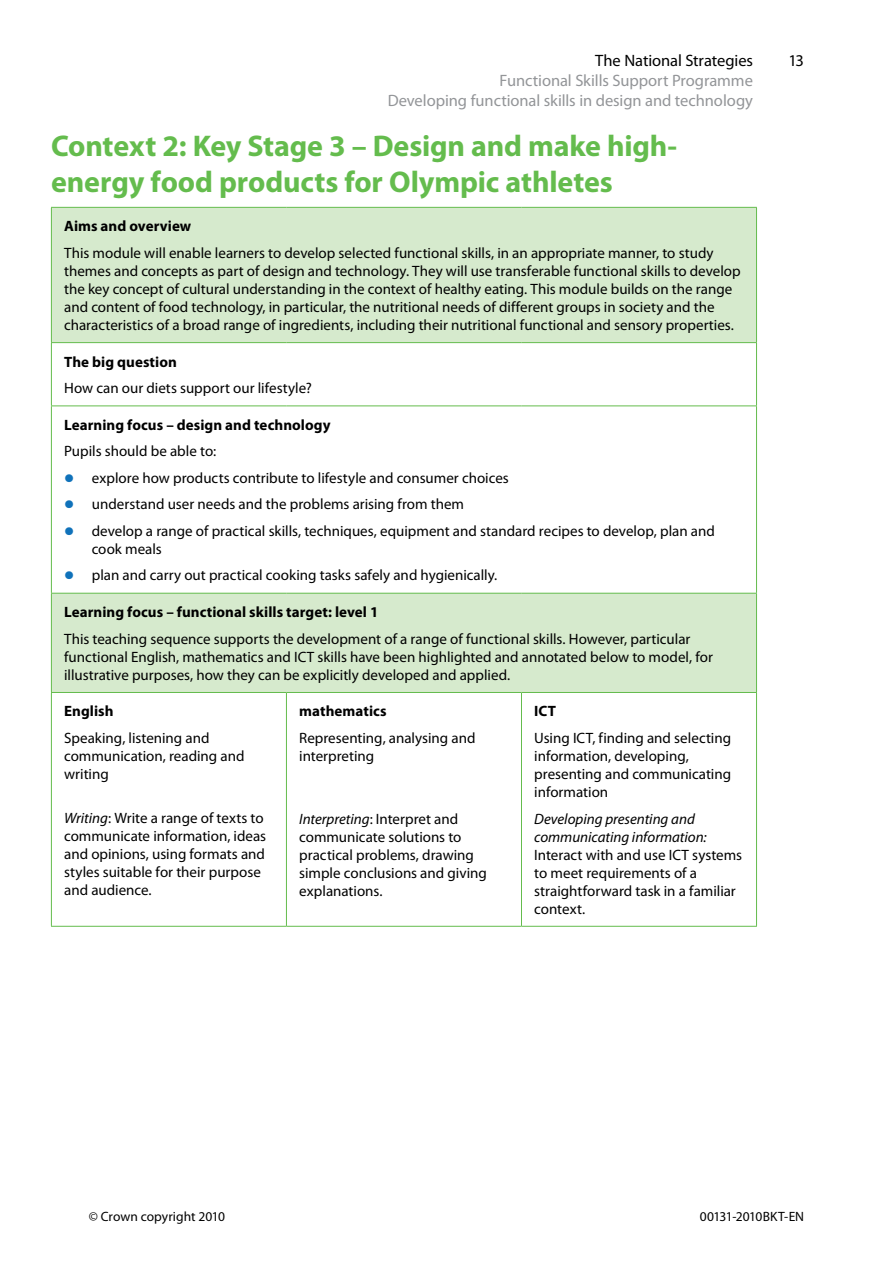
<style>
.page{position:relative;width:893px;height:1263px;background:#fff}
.page>*{position:absolute;margin:0;border:0;box-sizing:border-box;transform-origin:0 0}
.A_head{font:700 30px/36px "Myriad Pro";letter-spacing:-.005em;color:#64bc4d}
.t1{font:16.5px/19.8px "Myriad Pro";letter-spacing:-.005em;color:#939598;text-align:right}
.t2{font:16.5px "Myriad Pro";letter-spacing:-.005em;color:#000}
.Para_table{font:15px/18px "Myriad Pro";color:#000}
.Para_table_bullet1{font:15px/18px "Myriad Pro";color:#000}
.Para_table-2{font:700 15px "Myriad Pro";letter-spacing:.005em;color:#000}
.t3{font:13.5px "Myriad Pro";letter-spacing:-.005em;color:#000}
.s1{font-weight:700;font-size:30px;color:#1072ba}
.s2{font-style:italic}
</style>
<div class="page">
<svg style="left:52px;top:208px;width:704px;height:484px"></svg>
<hr style="left:756px;top:208px;width:1px;height:134px;background:#64bc4d">
<hr style="left:756px;top:343px;width:1px;height:62px;background:#64bc4d">
<hr style="left:756px;top:406px;width:1px;height:187px;background:#64bc4d">
<hr style="left:756px;top:594px;width:1px;height:98px;background:#64bc4d">
<hr style="left:286px;top:693px;width:1px;height:233px;background:#64bc4d">
<hr style="left:521px;top:693px;width:1px;height:233px;background:#64bc4d">
<hr style="left:756px;top:693px;width:1px;height:233px;background:#64bc4d">
<hr style="left:51px;top:207px;width:235px;height:1px;background:#64bc4d">
<hr style="left:51px;top:208px;width:1px;height:134px;background:#64bc4d">
<hr style="left:286px;top:207px;width:235px;height:1px;background:#64bc4d">
<hr style="left:521px;top:207px;width:236px;height:1px;background:#64bc4d">
<hr style="left:51px;top:342px;width:235px;height:1px;background:#64bc4d">
<hr style="left:51px;top:343px;width:1px;height:62px;background:#64bc4d">
<hr style="left:286px;top:342px;width:235px;height:1px;background:#64bc4d">
<hr style="left:521px;top:342px;width:236px;height:1px;background:#64bc4d">
<hr style="left:51px;top:405px;width:235px;height:1px;background:#64bc4d">
<hr style="left:51px;top:406px;width:1px;height:187px;background:#64bc4d">
<hr style="left:286px;top:405px;width:235px;height:1px;background:#64bc4d">
<hr style="left:521px;top:405px;width:236px;height:1px;background:#64bc4d">
<hr style="left:51px;top:593px;width:235px;height:1px;background:#64bc4d">
<hr style="left:51px;top:594px;width:1px;height:98px;background:#64bc4d">
<hr style="left:286px;top:593px;width:235px;height:1px;background:#64bc4d">
<hr style="left:521px;top:593px;width:236px;height:1px;background:#64bc4d">
<hr style="left:51px;top:692px;width:235px;height:1px;background:#64bc4d">
<hr style="left:51px;top:693px;width:1px;height:233px;background:#64bc4d">
<hr style="left:286px;top:692px;width:235px;height:1px;background:#64bc4d">
<hr style="left:521px;top:692px;width:236px;height:1px;background:#64bc4d">
<hr style="left:51px;top:926px;width:235px;height:1px;background:#64bc4d">
<hr style="left:286px;top:926px;width:235px;height:1px;background:#64bc4d">
<hr style="left:521px;top:926px;width:236px;height:1px;background:#64bc4d">
<p class="t2" style="left:595px;top:50px;width:159px">The National Strategies</p>
<p class="t2" style="left:788px;top:50px;width:17px">13</p>
<p class="t1" style="left:388px;top:70px;width:367px">Functional Skills Support Programme<br>Developing functional skills in design and technology</p>
<p class="A_head" style="left:51px;top:127px;width:628px">Context 2: Key Stage 3 – Design and make high&shy;energy food products for Olympic athletes</p>
<p class="Para_table-2" style="left:64px;top:216px;width:129px">Aims and overview</p>
<p class="Para_table" style="left:64px;top:244px;width:678px">This module will enable learners to develop selected functional skills, in an appropriate manner, to study themes and concepts as part of design and technology. They will use transferable functional skills to develop the key concept of cultural understanding in the context of healthy eating. This module builds on the range and content of food technology, in particular, the nutritional needs of different groups in society and the characteristics of a broad range of ingredients, including their nutritional functional and sensory properties.</p>
<p class="Para_table-2" style="left:64px;top:352px;width:114px">The big question</p>
<p class="Para_table" style="left:64px;top:379px;width:249px">How can our diets support our lifestyle?</p>
<p class="Para_table-2" style="left:64px;top:415px;width:268px">Learning focus – design and technology</p>
<p class="Para_table" style="left:64px;top:442px;width:154px">Pupils should be able to:</p>
<p class="Para_table_bullet1" style="left:64px;top:469px;width:446px"><span class="s1">•</span> explore how products contribute to lifestyle and consumer choices</p>
<p class="Para_table_bullet1" style="left:64px;top:495px;width:401px"><span class="s1">•</span> understand user needs and the problems arising from them</p>
<p class="Para_table_bullet1" style="left:92px;top:522px;width:625px;text-indent:-28px"><span class="s1">•</span> develop a range of practical skills, techniques, equipment and standard recipes to develop, plan and cook meals</p>
<p class="Para_table_bullet1" style="left:64px;top:566px;width:435px"><span class="s1">•</span> plan and carry out practical cooking tasks safely and hygienically.</p>
<p class="Para_table-2" style="left:64px;top:602px;width:316px">Learning focus – functional skills target: level 1</p>
<p class="Para_table" style="left:64px;top:629px;width:650px">This teaching sequence supports the development of a range of functional skills. However, particular functional English, mathematics and ICT skills have been highlighted and annotated below to model, for illustrative purposes, how they can be explicitly developed and applied.</p>
<p class="Para_table-2" style="left:64px;top:702px;width:51px">English</p>
<p class="Para_table" style="left:64px;top:729px;width:182px">Speaking, listening and communication, reading and writing</p>
<p class="Para_table" style="left:64px;top:808px;width:204px"><span class="s2">Writing</span>: Write a range of texts to communicate information, ideas and opinions, using formats and styles suitable for their purpose and audience.</p>
<p class="Para_table-2" style="left:299px;top:702px;width:89px">mathematics</p>
<p class="Para_table" style="left:299px;top:729px;width:178px">Representing, analysing and interpreting</p>
<p class="Para_table-2" style="left:534px;top:702px;width:23px">ICT</p>
<p class="Para_table" style="left:534px;top:729px;width:198px">Using ICT, finding and selecting information, developing, presenting and communicating information</p>
<p class="Para_table" style="left:534px;top:809px;width:209px"><span class="s2">Developing presenting and communicating information:<br></span>Interact with and use ICT systems to meet requirements of a straightforward task in a familiar context.</p>
<p class="Para_table" style="left:299px;top:809px;width:189px"><span class="s2">Interpreting</span>: Interpret and communicate solutions to practical problems, drawing simple conclusions and giving explanations.</p>
<p class="t3" style="left:89px;top:1208px;width:138px">© Crown copyright 2010</p>
<p class="t3" style="left:700px;top:1208px;width:106px">00131-2010BKT-EN</p>
</div>
